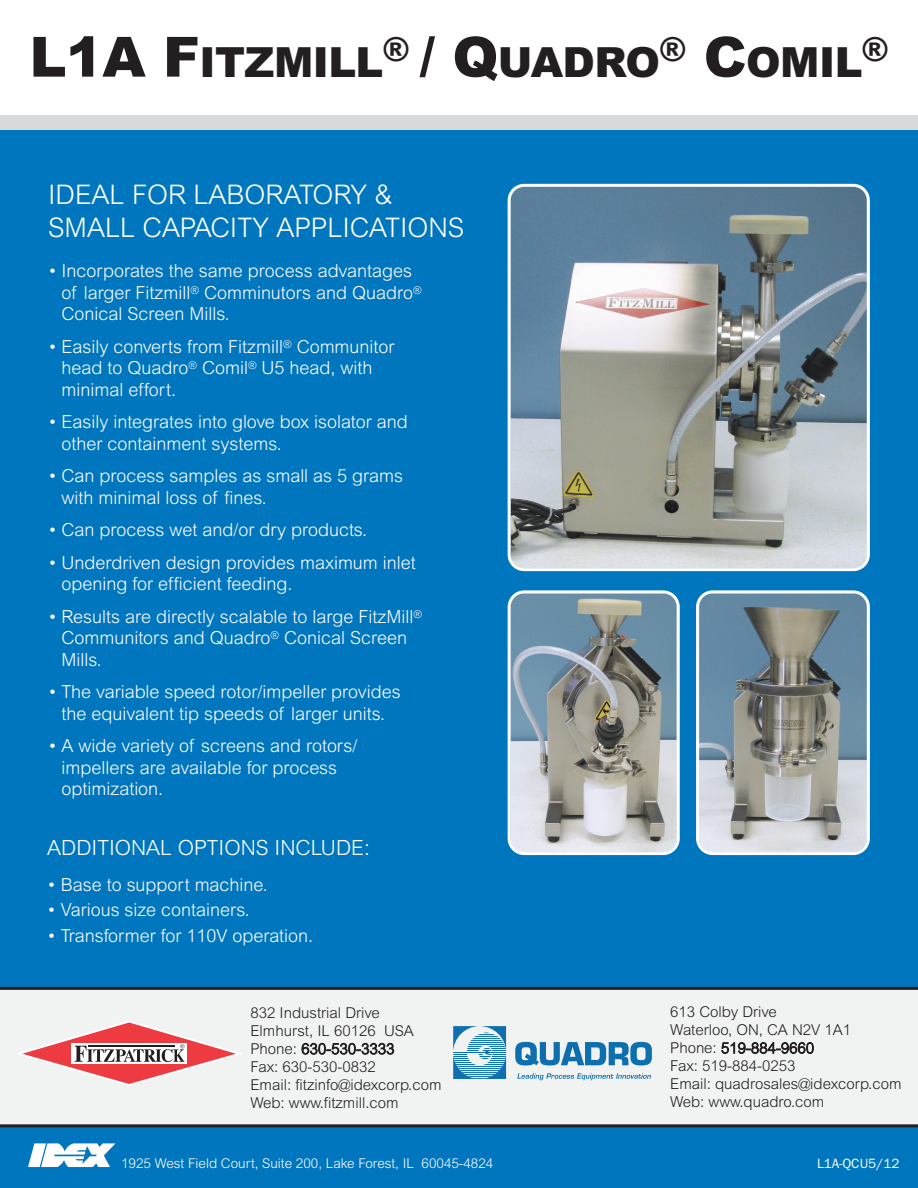
<style>
.page{position:relative;width:918px;height:1188px;background:#fff}
.page>*{position:absolute;margin:0;border:0;box-sizing:border-box;transform-origin:0 0}
.t1{font:900 41.7px "Arial";letter-spacing:-.015em;color:#231f20}
.t2{font:300 27px/32.4px "Arial";color:#fff}
.t3{font:300 21px "Arial";color:#fff}
.t4{font:300 18px/21.6px "Arial";color:#fff}
.t5{font:300 15px/18px "Arial";color:#231f20}
.t6{font:300 13.5px "Arial";color:#fff}
.t7{font:13.5px "Franklin Gothic";color:#fff}
.s1{font-size:55.5px}
</style>
<div class="page">
<div style="left:0;top:129px;width:918px;height:1059px;background:#0076be"></div>
<div style="left:0;top:115px;width:918px;height:14px;background:#d8d9db"></div>
<div style="left:0;top:988px;width:918px;height:138px;background:#f1f2f2"></div>
<svg style="left:28px;top:1143px;width:87px;height:24px"></svg>
<svg style="left:508px;top:184px;width:362px;height:387px;background:#929ea4"></svg>
<svg style="left:508px;top:590px;width:172px;height:265px;background:#9da7ab"></svg>
<svg style="left:696px;top:590px;width:174px;height:265px;background:#93a0a6"></svg>
<svg style="left:17px;top:1021px;width:224px;height:65px"></svg>
<svg style="left:453px;top:1026px;width:54px;height:53px"></svg>
<svg style="left:515px;top:1042px;width:137px;height:24px"></svg>
<svg style="left:517px;top:1073px;width:134px;height:7px"></svg>
<hr style="left:0;top:987px;width:918px;height:3px;background:#231f20">
<hr style="left:0;top:1124px;width:918px;height:3px;background:#231f20">
<h1 class="t1" style="left:29px;top:38px;width:861px"><span class="s1">L1A F</span>ITZMILL<sup>®</sup> <span class="s1">/ Q</span>UADRO<sup>®</sup> <span class="s1">C</span>OMIL<sup>®</sup></h1>
<h2 class="t2" style="left:48px;top:181px;width:418px">IDEAL FOR LABORATORY &amp;<br>SMALL CAPACITY APPLICATIONS</h2>
<p class="t4" style="left:62px;top:262px;width:362px;text-indent:-14px">• Incorporates the same process advantages of larger Fitzmill<sup>®</sup> Comminutors and Quadro<sup>®<br></sup>Conical Screen Mills.</p>
<p class="t4" style="left:62px;top:337px;width:334px;text-indent:-13px">• Easily converts from Fitzmill<sup>®</sup> Communitor head to Quadro<sup>®</sup> Comil<sup>®</sup> U5 head, with minimal effort.</p>
<p class="t4" style="left:62px;top:413px;width:348px;text-indent:-14px">• Easily integrates into glove box isolator and other containment systems.</p>
<p class="t4" style="left:62px;top:467px;width:343px;text-indent:-14px">• Can process samples as small as 5 grams with minimal loss of fines.</p>
<p class="t4" style="left:48px;top:521px;width:321px">• Can process wet and/or dry products.</p>
<p class="t4" style="left:62px;top:553px;width:356px;text-indent:-14px">• Underdriven design provides maximum inlet opening for efficient feeding.</p>
<p class="t4" style="left:62px;top:607px;width:362px;text-indent:-13px">• Results are directly scalable to large FitzMill<sup>®<br></sup>Communitors and Quadro<sup>®</sup> Conical Screen<br>Mills.</p>
<p class="t4" style="left:48px;top:683px;width:354px;text-align:center">• The variable speed rotor/impeller provides the equivalent tip speeds of larger units.</p>
<p class="t4" style="left:62px;top:737px;width:297px;text-indent:-14px">• A wide variety of screens and rotors/ impellers are available for process optimization.</p>
<p class="t3" style="left:47px;top:840px;width:324px">ADDITIONAL OPTIONS INCLUDE:</p>
<p class="t4" style="left:47px;top:875px;width:222px">• Base to support machine.</p>
<p class="t4" style="left:47px;top:901px;width:204px">• Various size containers.</p>
<p class="t4" style="left:47px;top:927px;width:267px">• Transformer for 110V operation.</p>
<p class="t5" style="left:250px;top:1005px;width:193px">832 Industrial Drive<br>Elmhurst, IL 60126 USA<br>Phone: 630-530-3333<br>Fax: 630-530-0832<br>Email: fitzinfo@idexcorp.com<br>Web: www.fitzmill.com</p>
<p class="t5" style="left:670px;top:1005px;width:233px">613 Colby Drive<br>Waterloo, ON, CA N2V 1A1<br>Phone: 519-884-9660<br>Fax: 519-884-0253<br>Email: quadrosales@idexcorp.com<br>Web: www.quadro.com</p>
<p class="t6" style="left:121px;top:1158px;width:374px">1925 West Field Court, Suite 200, Lake Forest, IL 60045-4824</p>
<p class="t7" style="left:817px;top:1159px;width:84px">L1A-QCU5/12</p>
</div>
